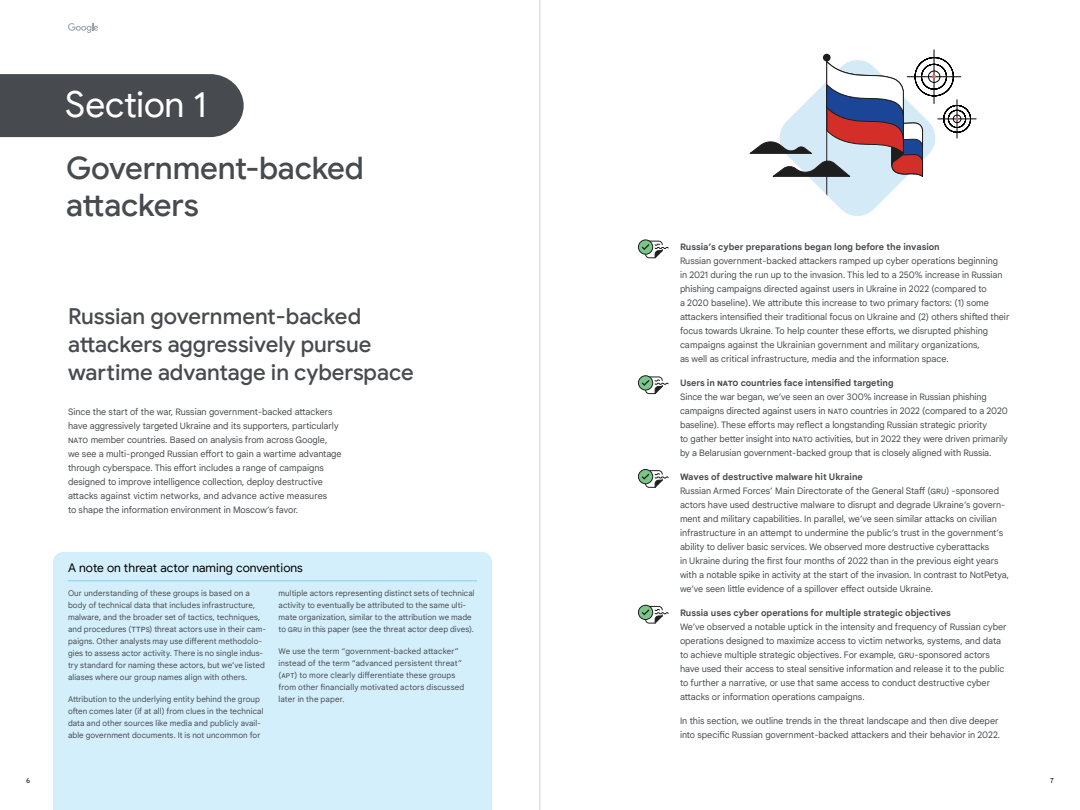
<style>
.page{position:relative;width:1080px;height:810px;background:#fff}
.page>*{position:absolute;margin:0;border:0;box-sizing:border-box;transform-origin:0 0}
.t1{font:36px "Google Sans Display";letter-spacing:-.005em;color:#fff}
.t2{font:500 31px/37.2px "Google Sans";letter-spacing:-.005em;color:#474b4f}
.t3{font:500 22px/28px "Google Sans";letter-spacing:-.005em;color:#474b4f}
.t4{font:12px "Google Sans";letter-spacing:.005em;color:#000}
.t5{font:9px/14px "Google Sans Text";letter-spacing:-.005em;color:#474b4f}
.t6{font:700 9px "Google Sans Text";letter-spacing:-.005em;color:#474b4f}
.t7{font:8px/12px "Google Sans Text";letter-spacing:.01em;color:#474b4f}
.t8{font:7px "Google Sans Mono";color:#000}
.s1{font-size:9px}
</style>
<div class="page">
<svg style="left:68px;top:23px;width:30px;height:10px"></svg>
<div style="left:53px;top:552px;width:439px;height:258px;background:#d4effc"></div>
<div style="left:0;top:74px;width:244px;height:63px;background:#474b4f"></div>
<hr style="left:68px;top:581px;width:409px;height:1px;background:#80d2e6">
<hr style="left:934px;top:50px;width:1px;height:54px;background:#000101">
<hr style="left:938px;top:118px;width:38px;height:1px;background:#000101">
<svg style="left:749px;top:54px;width:224px;height:162px"></svg>
<svg style="left:638px;top:240px;width:15px;height:14px"></svg>
<div style="left:638px;top:240px;width:15px;height:15px;border:1px solid #1e1e1e;border-radius:50%"></div>
<svg style="left:642px;top:241px;width:27px;height:18px"></svg>
<svg style="left:638px;top:376px;width:15px;height:14px"></svg>
<div style="left:638px;top:375px;width:15px;height:15px;border:1px solid #1e1e1e;border-radius:50%"></div>
<svg style="left:642px;top:376px;width:27px;height:18px"></svg>
<svg style="left:638px;top:469px;width:15px;height:15px"></svg>
<div style="left:638px;top:469px;width:15px;height:15px;border:1px solid #1e1e1e;border-radius:50%"></div>
<svg style="left:642px;top:470px;width:27px;height:18px"></svg>
<svg style="left:638px;top:605px;width:15px;height:15px"></svg>
<div style="left:638px;top:605px;width:15px;height:15px;border:1px solid #1e1e1e;border-radius:50%"></div>
<svg style="left:642px;top:606px;width:27px;height:18px"></svg>
<hr style="left:540px;top:0;width:1px;height:810px;background:#d1d3d4">
<h1 class="t1" style="left:65px;top:82px;width:143px">Section 1</h1>
<h2 class="t2" style="left:66px;top:149px;width:300px">Government-backed attackers</h2>
<h3 class="t3" style="left:68px;top:302px;width:347px">Russian government-backed attackers aggressively pursue wartime advantage in cyberspace</h3>
<p class="t5" style="left:68px;top:405px;width:275px">Since the start of the war, Russian government-backed attackers have aggressively targeted Ukraine and its supporters, particularly NATO member countries. Based on analysis from across Google,<br>we see a multi-pronged Russian effort to gain a wartime advantage through cyberspace. This effort includes a range of campaigns designed to improve intelligence collection, deploy destructive attacks against victim networks, and advance active measures<br>to shape the information environment in Moscow’s favor.</p>
<h3 class="t4" style="left:68px;top:560px;width:236px">A note on threat actor naming conventions</h3>
<p class="t7" style="left:68px;top:586px;width:200px">Our understanding of these groups is based on a body of technical data that includes infrastructure, malware, and the broader set of tactics, techniques, and procedures (<span class="s1">TTP</span>s) threat actors use in their cam&shy;paigns. Other analysts may use different methodolo&shy;gies to assess actor activity. There is no single indus&shy;try standard for naming these actors, but we’ve listed aliases where our group names align with others.</p>
<p class="t7" style="left:68px;top:692px;width:197px">Attribution to the underlying entity behind the group often comes later (if at all) from clues in the technical data and other sources like media and publicly avail&shy;able government documents. It is not uncommon for</p>
<p class="t7" style="left:278px;top:586px;width:198px">multiple actors representing distinct sets of technical activity to eventually be attributed to the same ulti&shy;mate organization, similar to the attribution we made to GRU in this paper (see the threat actor deep dives).</p>
<p class="t7" style="left:278px;top:644px;width:187px">We use the term “government-backed attacker” instead of the term “advanced persistent threat” (APT) to more clearly differentiate these groups from other financially motivated actors discussed later in the paper.</p>
<p class="t6" style="left:680px;top:240px;width:261px">Russia’s cyber preparations began long before the invasion</p>
<p class="t5" style="left:680px;top:253px;width:331px">Russian government-backed attackers ramped up cyber operations beginning<br>in 2021 during the run up to the invasion. This led to a 250% increase in Russian phishing campaigns directed against users in Ukraine in 2022 (compared to<br>a 2020 baseline). We attribute this increase to two primary factors: (1) some attackers intensified their traditional focus on Ukraine and (2) others shifted their focus towards Ukraine. To help counter these efforts, we disrupted phishing campaigns against the Ukrainian government and military organizations,<br>as well as critical infrastructure, media and the information space.</p>
<p class="t6" style="left:680px;top:376px;width:215px">Users in NATO countries face intensified targeting</p>
<p class="t5" style="left:680px;top:389px;width:329px">Since the war began, we’ve seen an over 300% increase in Russian phishing campaigns directed against users in NATO countries in 2022 (compared to a 2020 baseline). These efforts may reflect a longstanding Russian strategic priority<br>to gather better insight into NATO activities, but in 2022 they were driven primarily by a Belarusian government-backed group that is closely aligned with Russia.</p>
<p class="t6" style="left:680px;top:470px;width:184px">Waves of destructive malware hit Ukraine</p>
<p class="t5" style="left:680px;top:483px;width:331px">Russian Armed Forces’ Main Directorate of the General Staff (GRU) -sponsored actors have used destructive malware to disrupt and degrade Ukraine’s govern&shy;ment and military capabilities. In parallel, we’ve seen similar attacks on civilian infrastructure in an attempt to undermine the public’s trust in the government’s ability to deliver basic services. We observed more destructive cyberattacks<br>in Ukraine during the first four months of 2022 than in the previous eight years with a notable spike in activity at the start of the invasion. In contrast to NotPetya, we’ve seen little evidence of a spillover effect outside Ukraine.</p>
<p class="t6" style="left:680px;top:606px;width:273px">Russia uses cyber operations for multiple strategic objectives</p>
<p class="t5" style="left:680px;top:619px;width:328px">We’ve observed a notable uptick in the intensity and frequency of Russian cyber operations designed to maximize access to victim networks, systems, and data to achieve multiple strategic objectives. For example, GRU-sponsored actors have used their access to steal sensitive information and release it to the public to further a narrative, or use that same access to conduct destructive cyber attacks or information operations campaigns.</p>
<p class="t5" style="left:680px;top:713px;width:322px">In this section, we outline trends in the threat landscape and then dive deeper into specific Russian government-backed attackers and their behavior in 2022.</p>
<p class="t8" style="left:26px;top:776px;width:6px">6</p>
<p class="t8" style="left:1050px;top:776px;width:6px">7</p>
</div>
